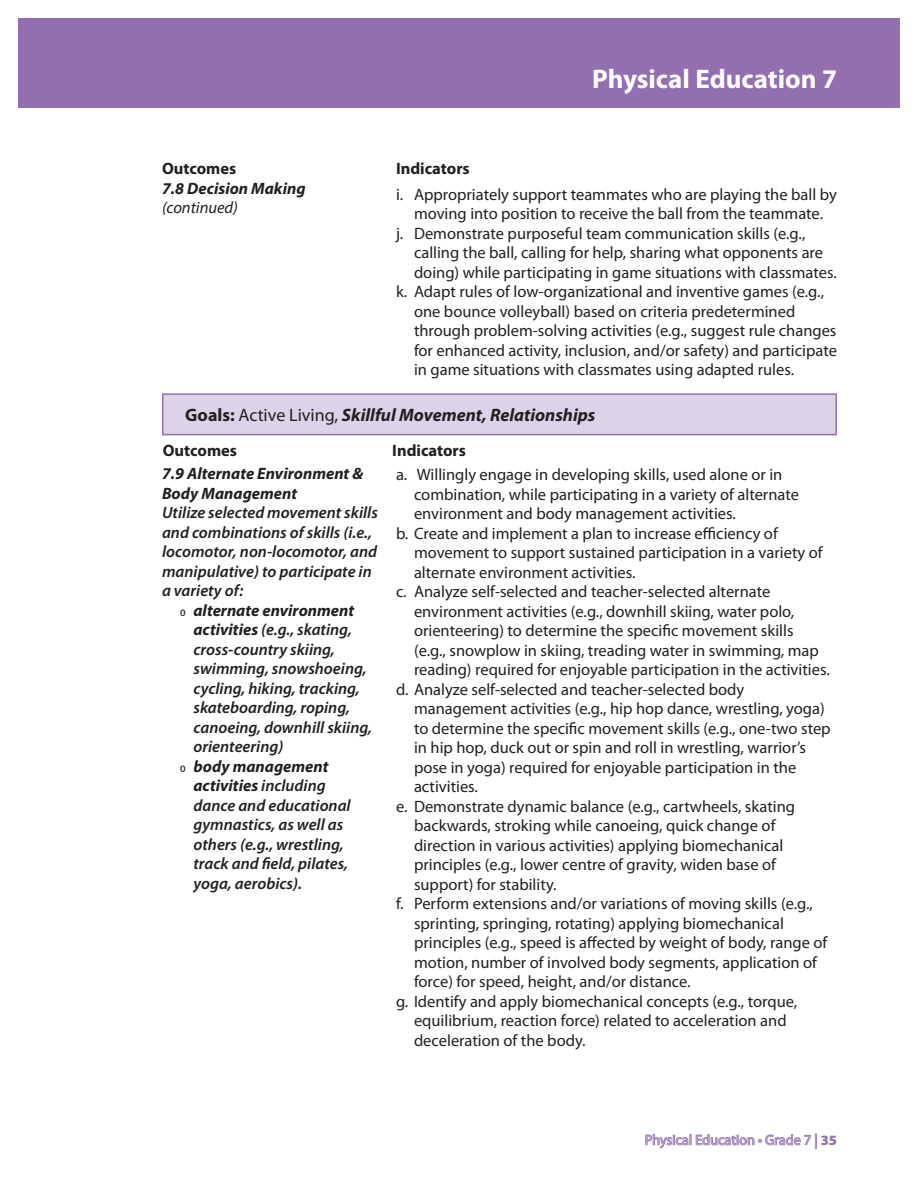
<style>
.page{position:relative;width:918px;height:1188px;background:#fff}
.page>*{position:absolute;margin:0;border:0;box-sizing:border-box;transform-origin:0 0}
.t1{font:700 27px "Myriad Pro";color:#fff}
.Goals_List{font:italic 700 18px "Myriad Pro";color:#231f20}
.Indicators_-_Lettere{font:16.5px/19.5px "Myriad Pro";color:#231f20}
.t2{font:italic 600 16.5px "Myriad Pro";color:#231f20}
.Outcomes_-_Text_-_Se{font:italic 700 16.5px/19.5px "Myriad Pro";color:#231f20}
.Outcomes_and_Indicat{font:700 16.5px "Myriad Pro";color:#231f20}
.Indicators_-_Heading{font:700 16.5px "Myriad Pro";color:#231f20}
.Outcomes_-_Text_-_Se-2{font:700 16.5px "Myriad Pro";color:#231f20}
.t3{font:14.25px "Myriad Pro";color:#b69fcb}
.s1{font-style:normal}
.s2{font-weight:400;font-style:normal}
.s3{font-weight:400}
.s4{font-weight:700}
.s5{font-weight:600}
.s6{font-weight:900;color:#936fb0}
</style>
<div class="page">
<div style="left:18px;top:18px;width:882px;height:90px;background:#936fb0"></div>
<svg style="left:645px;top:1134px;width:171px;height:15px"></svg>
<div style="left:163px;top:394px;width:673px;height:41px;background:#dcd3e8"></div>
<hr style="left:162px;top:393px;width:230px;height:2px;background:#936fb0">
<hr style="left:162px;top:395px;width:2px;height:39px;background:#936fb0">
<hr style="left:392px;top:393px;width:445px;height:2px;background:#936fb0">
<hr style="left:836px;top:395px;width:1px;height:39px;background:#936fb0">
<hr style="left:162px;top:434px;width:230px;height:1px;background:#936fb0">
<hr style="left:392px;top:434px;width:445px;height:1px;background:#936fb0">
<h1 class="t1" style="left:592px;top:61px;width:246px">Physical Education 7</h1>
<p class="Indicators_-_Heading" style="left:396px;top:158px;width:75px">Indicators</p>
<p class="Indicators_-_Lettere" style="left:396px;top:184px;width:442px;text-align:center">i. Appropriately support teammates who are playing the ball by moving into position to receive the ball from the teammate.</p>
<p class="Indicators_-_Lettere" style="left:414px;top:223px;width:424px;text-indent:-18px">j. Demonstrate purposeful team communication skills (e.g., calling the ball, calling for help, sharing what opponents are doing) while participating in game situations with classmates.</p>
<p class="Indicators_-_Lettere" style="left:414px;top:282px;width:424px;text-indent:-18px">k. Adapt rules of low-organizational and inventive games (e.g., one bounce volleyball) based on criteria predetermined through problem-solving activities (e.g., suggest rule changes for enhanced activity, inclusion, and/or safety) and participate in game situations with classmates using adapted rules.</p>
<p class="Goals_List" style="left:185px;top:403px;width:412px"><span class="s1">Goals:</span> <span class="s2">Active Living,</span> Skillful Movement, Relationships</p>
<p class="Outcomes_and_Indicat" style="left:163px;top:440px;width:76px">Outcomes</p>
<p class="Outcomes_and_Indicat" style="left:392px;top:440px;width:75px">Indicators</p>
<p class="Indicators_-_Lettere" style="left:414px;top:464px;width:387px;text-indent:-18px">a. Willingly engage in developing skills, used alone or in combination, while participating in a variety of alternate environment and body management activities.</p>
<p class="Indicators_-_Lettere" style="left:414px;top:523px;width:410px;text-indent:-18px">b. Create and implement a plan to increase efficiency of movement to support sustained participation in a variety of alternate environment activities.</p>
<p class="Indicators_-_Lettere" style="left:414px;top:581px;width:417px;text-indent:-18px">c. Analyze self-selected and teacher-selected alternate environment activities (e.g., downhill skiing, water polo, orienteering) to determine the specific movement skills<br>(e.g., snowplow in skiing, treading water in swimming, map reading) required for enjoyable participation in the activities.</p>
<p class="Indicators_-_Lettere" style="left:414px;top:679px;width:418px;text-indent:-18px">d. Analyze self-selected and teacher-selected body management activities (e.g., hip hop dance, wrestling, yoga) to determine the specific movement skills (e.g., one-two step in hip hop, duck out or spin and roll in wrestling, warrior’s pose in yoga) required for enjoyable participation in the activities.</p>
<p class="Indicators_-_Lettere" style="left:414px;top:796px;width:383px;text-indent:-18px">e. Demonstrate dynamic balance (e.g., cartwheels, skating backwards, stroking while canoeing, quick change of direction in various activities) applying biomechanical principles (e.g., lower centre of gravity, widen base of support) for stability.</p>
<p class="Indicators_-_Lettere" style="left:414px;top:893px;width:415px;text-indent:-18px">f. Perform extensions and/or variations of moving skills (e.g., sprinting, springing, rotating) applying biomechanical principles (e.g., speed is affected by weight of body, range of motion, number of involved body segments, application of force) for speed, height, and/or distance.</p>
<p class="Indicators_-_Lettere" style="left:414px;top:991px;width:385px;text-indent:-18px">g. Identify and apply biomechanical concepts (e.g., torque, equilibrium, reaction force) related to acceleration and deceleration of the body.</p>
<p class="Outcomes_-_Text_-_Se-2" style="left:162px;top:158px;width:76px">Outcomes</p>
<p class="Outcomes_-_Text_-_Se" style="left:162px;top:178px;width:145px">7.8 Decision Making <span class="s3">(continued)</span></p>
<p class="Outcomes_-_Text_-_Se" style="left:162px;top:464px;width:203px">7.9 Alternate Environment &amp;</p>
<p class="Outcomes_-_Text_-_Se" style="left:162px;top:483px;width:137px">Body Management</p>
<p class="t2" style="left:162px;top:502px;width:217px">Utilize selected movement skills</p>
<p class="t2" style="left:162px;top:522px;width:212px">and combinations of skills (i.e.,</p>
<p class="t2" style="left:162px;top:541px;width:217px">locomotor, non-locomotor, and</p>
<p class="t2" style="left:162px;top:561px;width:211px">manipulative) to participate in</p>
<p class="t2" style="left:162px;top:580px;width:83px">a variety of:</p>
<p class="Outcomes_-_Text_-_Se" style="left:180px;top:600px;width:176px"><span class="s2">Ř</span> alternate environment</p>
<p class="t2" style="left:193px;top:619px;width:160px"><span class="s4">activities</span> (e.g., skating,</p>
<p class="t2" style="left:193px;top:639px;width:143px">cross-country skiing,</p>
<p class="t2" style="left:193px;top:658px;width:175px">swimming, snowshoeing,</p>
<p class="t2" style="left:193px;top:678px;width:168px">cycling, hiking, tracking,</p>
<p class="t2" style="left:193px;top:697px;width:158px">skateboarding, roping,</p>
<p class="t2" style="left:193px;top:717px;width:180px">canoeing, downhill skiing,</p>
<p class="t2" style="left:193px;top:736px;width:91px">orienteering)</p>
<p class="Outcomes_-_Text_-_Se" style="left:180px;top:756px;width:150px"><span class="s2">Ř</span> body management</p>
<p class="Outcomes_-_Text_-_Se" style="left:193px;top:776px;width:134px">activities <span class="s5">including</span></p>
<p class="t2" style="left:193px;top:795px;width:159px">dance and educational</p>
<p class="t2" style="left:193px;top:814px;width:151px">gymnastics, as well as</p>
<p class="t2" style="left:193px;top:834px;width:152px">others (e.g., wrestling,</p>
<p class="t2" style="left:193px;top:853px;width:156px">track and field, pilates,</p>
<p class="t2" style="left:193px;top:873px;width:110px">yoga, aerobics).</p>
<p class="t3" style="left:645px;top:1131px;width:194px">Physical Education • Grade 7 | <span class="s6">35</span></p>
</div>
